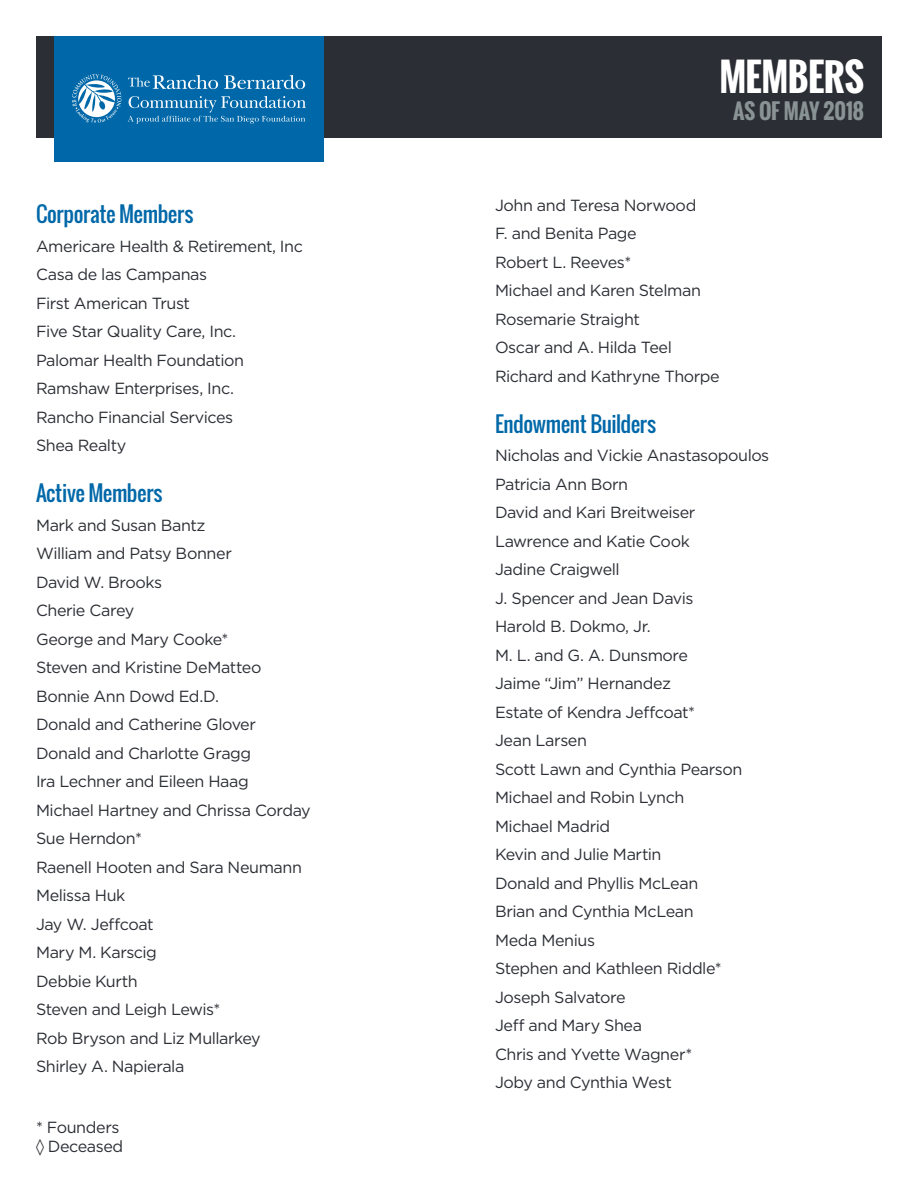
<style>
.page{position:relative;width:918px;height:1188px;background:#fff}
.page>*{position:absolute;margin:0;border:0;box-sizing:border-box;transform-origin:0 0}
.t1{font:700 37.5px "Oswald";letter-spacing:-.01em;color:#fff}
.t2{font:21px "Oswald";letter-spacing:-.02em;color:#0068a9}
.t3{font:700 21px "Oswald";letter-spacing:-.005em;color:#899294}
.C_-_Body{font:16.2px/19.5px "Gotham";letter-spacing:-.025em;color:#2b2e34}
</style>
<div class="page">
<div style="left:36px;top:36px;width:846px;height:102px;background:#2b2e34"></div>
<div style="left:54px;top:36px;width:270px;height:126px;background:#0068a9"></div>
<svg style="left:128px;top:75px;width:90px;height:14px"></svg>
<svg style="left:224px;top:75px;width:81px;height:14px"></svg>
<svg style="left:128px;top:96px;width:178px;height:28px"></svg>
<svg style="left:72px;top:74px;width:50px;height:49px"></svg>
<h2 class="t2" style="left:36px;top:198px;width:159px">Corporate Members</h2>
<p class="C_-_Body" style="left:36px;top:236px;width:269px">Americare Health &amp; Retirement, Inc</p>
<p class="C_-_Body" style="left:36px;top:264px;width:173px">Casa de las Campanas</p>
<p class="C_-_Body" style="left:36px;top:293px;width:156px">First American Trust</p>
<p class="C_-_Body" style="left:36px;top:321px;width:202px">Five Star Quality Care, Inc.</p>
<p class="C_-_Body" style="left:36px;top:350px;width:210px">Palomar Health Foundation</p>
<p class="C_-_Body" style="left:36px;top:378px;width:200px">Ramshaw Enterprises, Inc.</p>
<p class="C_-_Body" style="left:36px;top:407px;width:199px">Rancho Financial Services</p>
<p class="C_-_Body" style="left:36px;top:435px;width:92px">Shea Realty</p>
<h2 class="t2" style="left:36px;top:477px;width:128px">Active Members</h2>
<p class="C_-_Body" style="left:36px;top:515px;width:171px">Mark and Susan Bantz</p>
<p class="C_-_Body" style="left:36px;top:543px;width:197px">William and Patsy Bonner</p>
<p class="C_-_Body" style="left:36px;top:572px;width:128px">David W. Brooks</p>
<p class="C_-_Body" style="left:36px;top:600px;width:100px">Cherie Carey</p>
<p class="C_-_Body" style="left:36px;top:629px;width:194px">George and Mary Cooke*</p>
<p class="C_-_Body" style="left:36px;top:657px;width:227px">Steven and Kristine DeMatteo</p>
<p class="C_-_Body" style="left:36px;top:686px;width:185px">Bonnie Ann Dowd Ed.D.</p>
<p class="C_-_Body" style="left:36px;top:714px;width:222px">Donald and Catherine Glover</p>
<p class="C_-_Body" style="left:36px;top:743px;width:217px">Donald and Charlotte Gragg</p>
<p class="C_-_Body" style="left:36px;top:771px;width:214px">Ira Lechner and Eileen Haag</p>
<p class="C_-_Body" style="left:36px;top:800px;width:276px">Michael Hartney and Chrissa Corday</p>
<p class="C_-_Body" style="left:36px;top:828px;width:107px">Sue Herndon*</p>
<p class="C_-_Body" style="left:36px;top:857px;width:268px">Raenell Hooten and Sara Neumann</p>
<p class="C_-_Body" style="left:36px;top:885px;width:91px">Melissa Huk</p>
<p class="C_-_Body" style="left:36px;top:914px;width:119px">Jay W. Jeffcoat</p>
<p class="C_-_Body" style="left:36px;top:942px;width:123px">Mary M. Karscig</p>
<p class="C_-_Body" style="left:36px;top:971px;width:103px">Debbie Kurth</p>
<p class="C_-_Body" style="left:36px;top:999px;width:186px">Steven and Leigh Lewis*</p>
<p class="C_-_Body" style="left:36px;top:1028px;width:226px">Rob Bryson and Liz Mullarkey</p>
<p class="C_-_Body" style="left:36px;top:1056px;width:150px">Shirley A. Napierala</p>
<p class="C_-_Body" style="left:36px;top:1117px;width:89px">* Founders ◊ Deceased</p>
<h1 class="t1" style="left:720px;top:49px;width:146px">MEMBERS</h1>
<p class="t3" style="left:733px;top:95px;width:132px">AS OF MAY 2018</p>
<p class="C_-_Body" style="left:495px;top:195px;width:203px">John and Teresa Norwood</p>
<p class="C_-_Body" style="left:495px;top:224px;width:143px">F. and Benita Page</p>
<p class="C_-_Body" style="left:495px;top:252px;width:138px">Robert L. Reeves*</p>
<p class="C_-_Body" style="left:495px;top:281px;width:208px">Michael and Karen Stelman</p>
<p class="C_-_Body" style="left:495px;top:309px;width:147px">Rosemarie Straight</p>
<p class="C_-_Body" style="left:495px;top:338px;width:178px">Oscar and A. Hilda Teel</p>
<p class="C_-_Body" style="left:495px;top:366px;width:226px">Richard and Kathryne Thorpe</p>
<h2 class="t2" style="left:495px;top:408px;width:163px">Endowment Builders</h2>
<p class="C_-_Body" style="left:495px;top:446px;width:276px">Nicholas and Vickie Anastasopoulos</p>
<p class="C_-_Body" style="left:495px;top:474px;width:135px">Patricia Ann Born</p>
<p class="C_-_Body" style="left:495px;top:503px;width:202px">David and Kari Breitweiser</p>
<p class="C_-_Body" style="left:495px;top:531px;width:196px">Lawrence and Katie Cook</p>
<p class="C_-_Body" style="left:495px;top:560px;width:126px">Jadine Craigwell</p>
<p class="C_-_Body" style="left:495px;top:588px;width:200px">J. Spencer and Jean Davis</p>
<p class="C_-_Body" style="left:495px;top:617px;width:157px">Harold B. Dokmo, Jr.</p>
<p class="C_-_Body" style="left:495px;top:645px;width:195px">M. L. and G. A. Dunsmore</p>
<p class="C_-_Body" style="left:495px;top:674px;width:178px">Jaime “Jim” Hernandez</p>
<p class="C_-_Body" style="left:495px;top:702px;width:202px">Estate of Kendra Jeffcoat*</p>
<p class="C_-_Body" style="left:495px;top:731px;width:93px">Jean Larsen</p>
<p class="C_-_Body" style="left:495px;top:759px;width:249px">Scott Lawn and Cynthia Pearson</p>
<p class="C_-_Body" style="left:495px;top:788px;width:191px">Michael and Robin Lynch</p>
<p class="C_-_Body" style="left:495px;top:816px;width:117px">Michael Madrid</p>
<p class="C_-_Body" style="left:495px;top:845px;width:168px">Kevin and Julie Martin</p>
<p class="C_-_Body" style="left:495px;top:873px;width:205px">Donald and Phyllis McLean</p>
<p class="C_-_Body" style="left:495px;top:902px;width:200px">Brian and Cynthia McLean</p>
<p class="C_-_Body" style="left:495px;top:930px;width:102px">Meda Menius</p>
<p class="C_-_Body" style="left:495px;top:959px;width:228px">Stephen and Kathleen Riddle*</p>
<p class="C_-_Body" style="left:495px;top:987px;width:132px">Joseph Salvatore</p>
<p class="C_-_Body" style="left:495px;top:1016px;width:149px">Jeff and Mary Shea</p>
<p class="C_-_Body" style="left:495px;top:1044px;width:199px">Chris and Yvette Wagner*</p>
<p class="C_-_Body" style="left:495px;top:1073px;width:178px">Joby and Cynthia West</p>
</div>
